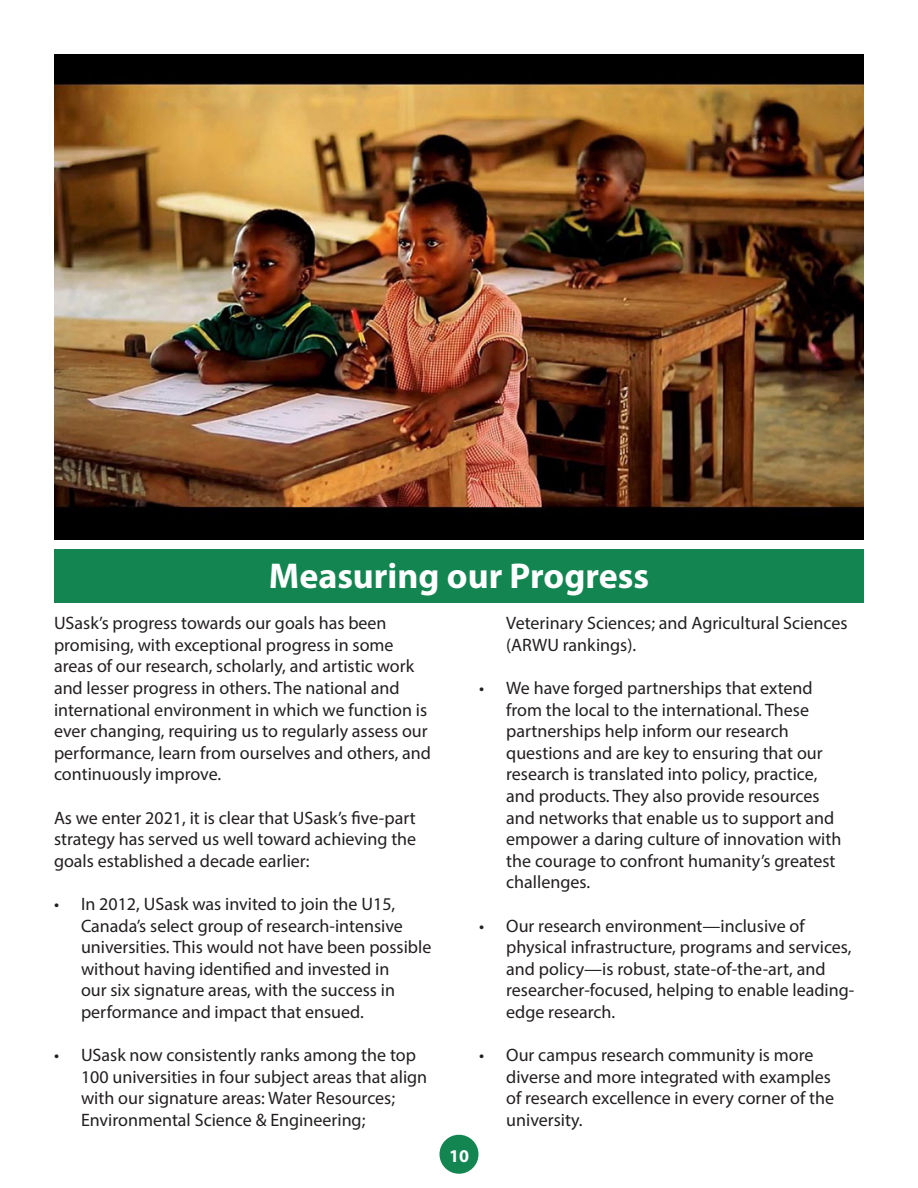
<style>
.page{position:relative;width:918px;height:1188px;background:#fff}
.page>*{position:absolute;margin:0;border:0;box-sizing:border-box;transform-origin:0 0}
.t1{font:700 36px "Myriad Pro";color:#fff}
.t2{font:18px/21.6px "Myriad Pro";color:#231f20}
.t3{font:700 18px "Myriad Pro";color:#fff}
</style>
<div class="page">
<div style="left:440px;top:1135px;width:38px;height:39px;background:#138551;border-radius:50%"></div>
<img style="left:54px;top:54px;width:810px;height:486px">
<div style="left:54px;top:549px;width:810px;height:54px;background:#138551"></div>
<p class="t1" style="left:269px;top:552px;width:382px">Measuring our Progress</p>
<p class="t2" style="left:54px;top:612px;width:379px">USask’s progress towards our goals has been promising, with exceptional progress in some areas of our research, scholarly, and artistic work and lesser progress in others. The national and international environment in which we function is ever changing, requiring us to regularly assess our performance, learn from ourselves and others, and continuously improve.</p>
<p class="t2" style="left:54px;top:806px;width:364px;text-align:justify">As we enter 2021, it is clear that USask’s five-part strategy has served us well toward achieving the goals established a decade earlier:</p>
<p class="t2" style="left:81px;top:893px;width:352px;text-indent:-27px">• In 2012, USask was invited to join the U15, Canada’s select group of research-intensive universities. This would not have been possible without having identified and invested in<br>our six signature areas, with the success in performance and impact that ensued.</p>
<p class="t2" style="left:81px;top:1044px;width:348px;text-indent:-27px">• USask now consistently ranks among the top 100 universities in four subject areas that align with our signature areas: Water Resources; Environmental Science &amp; Engineering;</p>
<p class="t3" style="left:449px;top:1144px;width:21px">10</p>
<p class="t2" style="left:506px;top:612px;width:343px">Veterinary Sciences; and Agricultural Sciences (ARWU rankings).</p>
<p class="t2" style="left:506px;top:677px;width:337px;text-indent:-27px">• We have forged partnerships that extend from the local to the international. These partnerships help inform our research questions and are key to ensuring that our research is translated into policy, practice, and products. They also provide resources and networks that enable us to support and empower a daring culture of innovation with the courage to confront humanity’s greatest challenges.</p>
<p class="t2" style="left:506px;top:914px;width:350px;text-indent:-27px">• Our research environment—inclusive of physical infrastructure, programs and services, and policy—is robust, state-of-the-art, and researcher-focused, helping to enable leading&shy;edge research.</p>
<p class="t2" style="left:506px;top:1044px;width:329px;text-indent:-27px">• Our campus research community is more diverse and more integrated with examples of research excellence in every corner of the university.</p>
</div>
